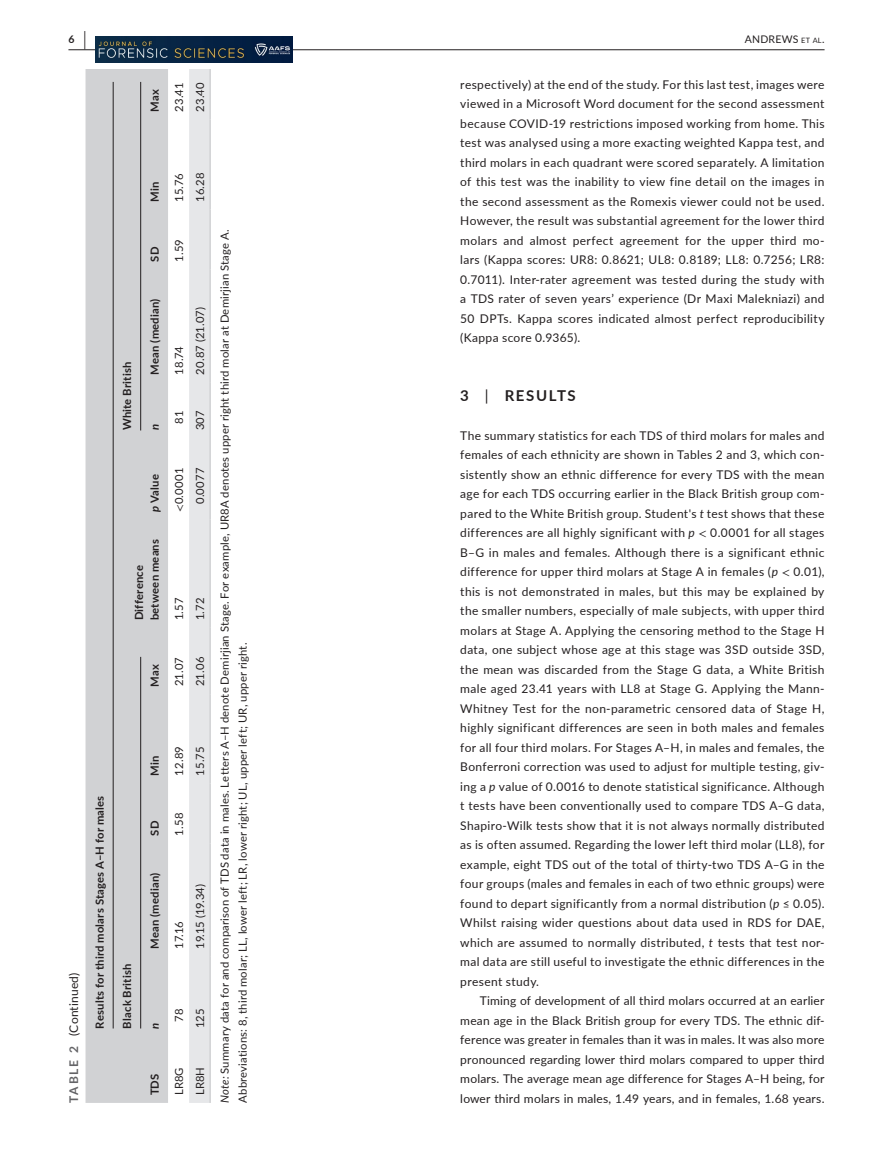
<style>
.page{position:relative;width:893px;height:1174px;background:#fff}
.page>*{position:absolute;margin:0;border:0;box-sizing:border-box;transform-origin:0 0}
.t1{font:700 15px "Lato";letter-spacing:.105em;color:#231f20}
.t2{font:12px/19.5px "Lato";letter-spacing:.025em;color:#231f20;text-align:justify}
.t3{font:700 12px "Lato";letter-spacing:.145em;color:#636366}
.t4{font:11.25px "Lato";letter-spacing:.015em;color:#231f20}
.t5{font:700 11.25px/15.8px "Lato";letter-spacing:.02em;color:#231f20}
.t6{font:italic 700 11.25px "Lato";color:#231f20}
.t7{font:10.5px "Lato";letter-spacing:.02em;color:#231f20}
.t8{font:700 10.5px "Lato";color:#231f20}
.s1{font-size:19.5px}
.s2{font-size:7.35px}
.s3{font-style:italic}
.s4{font-weight:400}
.s5{font-family:"STIX"}
</style>
<div class="page">
<hr style="left:68px;top:49px;width:756px;height:1px;background:#231f20">
<img style="left:96px;top:37px;width:196px;height:25px">
<div style="left:86px;top:69px;width:82px;height:1033px;background:#d1d2d4"></div>
<div style="left:189px;top:69px;width:20px;height:1033px;background:#e6e7e9"></div>
<hr style="left:209px;top:1036px;width:2px;height:66px;background:#d1d2d4">
<hr style="left:209px;top:956px;width:2px;height:80px;background:#d1d2d4">
<hr style="left:209px;top:843px;width:2px;height:113px;background:#d1d2d4">
<hr style="left:209px;top:783px;width:2px;height:60px;background:#d1d2d4">
<hr style="left:209px;top:694px;width:2px;height:89px;background:#d1d2d4">
<hr style="left:209px;top:628px;width:2px;height:66px;background:#d1d2d4">
<hr style="left:209px;top:520px;width:2px;height:108px;background:#d1d2d4">
<hr style="left:209px;top:438px;width:2px;height:82px;background:#d1d2d4">
<hr style="left:209px;top:382px;width:2px;height:56px;background:#d1d2d4">
<hr style="left:209px;top:269px;width:2px;height:113px;background:#d1d2d4">
<hr style="left:209px;top:209px;width:2px;height:60px;background:#d1d2d4">
<hr style="left:209px;top:119px;width:2px;height:90px;background:#d1d2d4">
<hr style="left:209px;top:69px;width:2px;height:50px;background:#d1d2d4">
<hr style="left:113px;top:82px;width:1px;height:946px;background:#231f20">
<hr style="left:140px;top:657px;width:1px;height:371px;background:#231f20">
<hr style="left:140px;top:82px;width:1px;height:348px;background:#231f20">
<p class="t8" style="left:68px;top:31px;width:19px">6 <span class="s1">|</span></p>
<p class="t7" style="left:745px;top:31px;width:81px">ANDREWS <span class="s2">et al</span>.</p>
<p class="t2" style="left:460px;top:74px;width:366px">respectively) at the end of the study. For this last test, images were viewed in a Microsoft Word document for the second assessment because COVID-19 restrictions imposed working from home. This test was analysed using a more exacting weighted Kappa test, and third molars in each quadrant were scored separately. A limitation of this test was the inability to view fine detail on the images in the second assessment as the Romexis viewer could not be used.<br>However, the result was substantial agreement for the lower third molars and almost perfect agreement for the upper third mo&shy;lars (Kappa scores: UR8: 0.8621; UL8: 0.8189; LL8: 0.7256; LR8:<br>0.7011). Inter-rater agreement was tested during the study with a TDS rater of seven years’ experience (Dr Maxi Malekniazi) and 50 DPTs. Kappa scores indicated almost perfect reproducibility (Kappa score 0.9365).</p>
<p class="t4" style="left:192px;top:112px;width:31px;rotate:-90deg">23.40</p>
<p class="t4" style="left:171px;top:112px;width:30px;rotate:-90deg">23.41</p>
<p class="t5" style="left:146px;top:112px;width:24px;rotate:-90deg">Max</p>
<p class="t4" style="left:192px;top:202px;width:31px;rotate:-90deg">16.28</p>
<p class="t4" style="left:171px;top:202px;width:30px;rotate:-90deg">15.76</p>
<p class="t5" style="left:146px;top:202px;width:22px;rotate:-90deg">Min</p>
<p class="t4" style="left:217px;top:1102px;width:875px;rotate:-90deg"><span class="s3">Note:</span> Summary data for and comparison of TDS data in males. Letters A–H denote Demirjian Stage. For example, UR8A denotes upper right third molar at Demirjian Stage A.</p>
<p class="t4" style="left:171px;top:262px;width:24px;rotate:-90deg">1.59</p>
<p class="t5" style="left:146px;top:262px;width:16px;rotate:-90deg">SD</p>
<p class="t5" style="left:146px;top:374px;width:77px;rotate:-90deg">Mean (median)</p>
<p class="t4" style="left:192px;top:374px;width:69px;rotate:-90deg">20.87 (21.07)</p>
<p class="t4" style="left:171px;top:374px;width:30px;rotate:-90deg">18.74</p>
<p class="t5" style="left:119px;top:430px;width:70px;rotate:-90deg">White British</p>
<p class="t1" style="left:460px;top:384px;width:117px">3 <span class="s4">|</span> RESULTS</p>
<p class="t2" style="left:460px;top:425px;width:366px">The summary statistics for each TDS of third molars for males and females of each ethnicity are shown in Tables 2 and 3, which con&shy;sistently show an ethnic difference for every TDS with the mean age for each TDS occurring earlier in the Black British group com&shy;pared to the White British group. Student's <span class="s3">t</span> test shows that these differences are all highly significant with <span class="s3">p</span> <span class="s5">&lt;</span> 0.0001 for all stages B–G in males and females. Although there is a significant ethnic difference for upper third molars at Stage A in females (<span class="s3">p</span> <span class="s5">&lt;</span> 0.01), this is not demonstrated in males, but this may be explained by the smaller numbers, especially of male subjects, with upper third molars at Stage A. Applying the censoring method to the Stage H data, one subject whose age at this stage was 3SD outside 3SD, the mean was discarded from the Stage G data, a White British male aged 23.41 years with LL8 at Stage G. Applying the Mann-Whitney Test for the non-parametric censored data of Stage H, highly significant differences are seen in both males and females for all four third molars. For Stages A–H, in males and females, the Bonferroni correction was used to adjust for multiple testing, giv&shy;ing a <span class="s3">p</span> value of 0.0016 to denote statistical significance. Although t tests have been conventionally used to compare TDS A–G data, Shapiro-Wilk tests show that it is not always normally distributed as is often assumed. Regarding the lower left third molar (LL8), for example, eight TDS out of the total of thirty-two TDS A–G in the four groups (males and females in each of two ethnic groups) were found to depart significantly from a normal distribution (<span class="s3">p</span> ≤ 0.05).<br>Whilst raising wider questions about data used in RDS for DAE, which are assumed to normally distributed, <span class="s3">t</span> tests that test nor&shy;mal data are still useful to investigate the ethnic differences in the present study.</p>
<p class="t2" style="left:460px;top:990px;width:366px;text-indent:20px">Timing of development of all third molars occurred at an earlier mean age in the Black British group for every TDS. The ethnic dif&shy;ference was greater in females than it was in males. It was also more pronounced regarding lower third molars compared to upper third molars. The average mean age difference for Stages A–H being, for lower third molars in males, 1.49 years, and in females, 1.68 years.</p>
<p class="t4" style="left:192px;top:430px;width:21px;rotate:-90deg">307</p>
<p class="t4" style="left:171px;top:423px;width:14px;rotate:-90deg">81</p>
<p class="t6" style="left:146px;top:430px;width:8px;rotate:-90deg">n</p>
<p class="t4" style="left:171px;top:512px;width:46px;rotate:-90deg"><span class="s5">&lt;</span>0.0001</p>
<p class="t4" style="left:192px;top:504px;width:38px;rotate:-90deg">0.0077</p>
<p class="t5" style="left:146px;top:512px;width:39px;rotate:-90deg"><span class="s3">p</span> Value</p>
<p class="t5" style="left:131px;top:620px;width:83px;rotate:-90deg">Difference between means</p>
<p class="t4" style="left:171px;top:620px;width:24px;rotate:-90deg">1.57</p>
<p class="t4" style="left:192px;top:620px;width:24px;rotate:-90deg">1.72</p>
<p class="t4" style="left:235px;top:1102px;width:462px;rotate:-90deg">Abbreviations: 8, third molar; LL, lower left; LR, lower right; UL, upper left; UR, upper right.</p>
<p class="t4" style="left:192px;top:686px;width:31px;rotate:-90deg">21.06</p>
<p class="t4" style="left:171px;top:686px;width:30px;rotate:-90deg">21.07</p>
<p class="t5" style="left:146px;top:686px;width:24px;rotate:-90deg">Max</p>
<p class="t4" style="left:171px;top:776px;width:31px;rotate:-90deg">12.89</p>
<p class="t4" style="left:192px;top:775px;width:30px;rotate:-90deg">15.75</p>
<p class="t5" style="left:146px;top:776px;width:22px;rotate:-90deg">Min</p>
<p class="t5" style="left:91px;top:1028px;width:234px;rotate:-90deg">Results for third molars Stages A–H for males</p>
<p class="t4" style="left:171px;top:835px;width:24px;rotate:-90deg">1.58</p>
<p class="t5" style="left:146px;top:836px;width:16px;rotate:-90deg">SD</p>
<p class="t5" style="left:146px;top:948px;width:77px;rotate:-90deg">Mean (median)</p>
<p class="t4" style="left:192px;top:948px;width:66px;rotate:-90deg">19.15 (19.34)</p>
<p class="t4" style="left:171px;top:948px;width:29px;rotate:-90deg">17.16</p>
<p class="t5" style="left:119px;top:1028px;width:66px;rotate:-90deg">Black British</p>
<p class="t2" style="left:64px;top:1035px;width:65px;rotate:-90deg">(Continued)</p>
<p class="t4" style="left:171px;top:1021px;width:15px;rotate:-90deg">78</p>
<p class="t4" style="left:192px;top:1028px;width:21px;rotate:-90deg">125</p>
<p class="t6" style="left:146px;top:1028px;width:8px;rotate:-90deg">n</p>
<p class="t3" style="left:65px;top:1102px;width:58px;rotate:-90deg">TABLE 2</p>
<p class="t4" style="left:192px;top:1095px;width:30px;rotate:-90deg">LR8H</p>
<p class="t4" style="left:171px;top:1095px;width:30px;rotate:-90deg">LR8G</p>
<p class="t5" style="left:146px;top:1095px;width:23px;rotate:-90deg">TDS</p>
</div>
